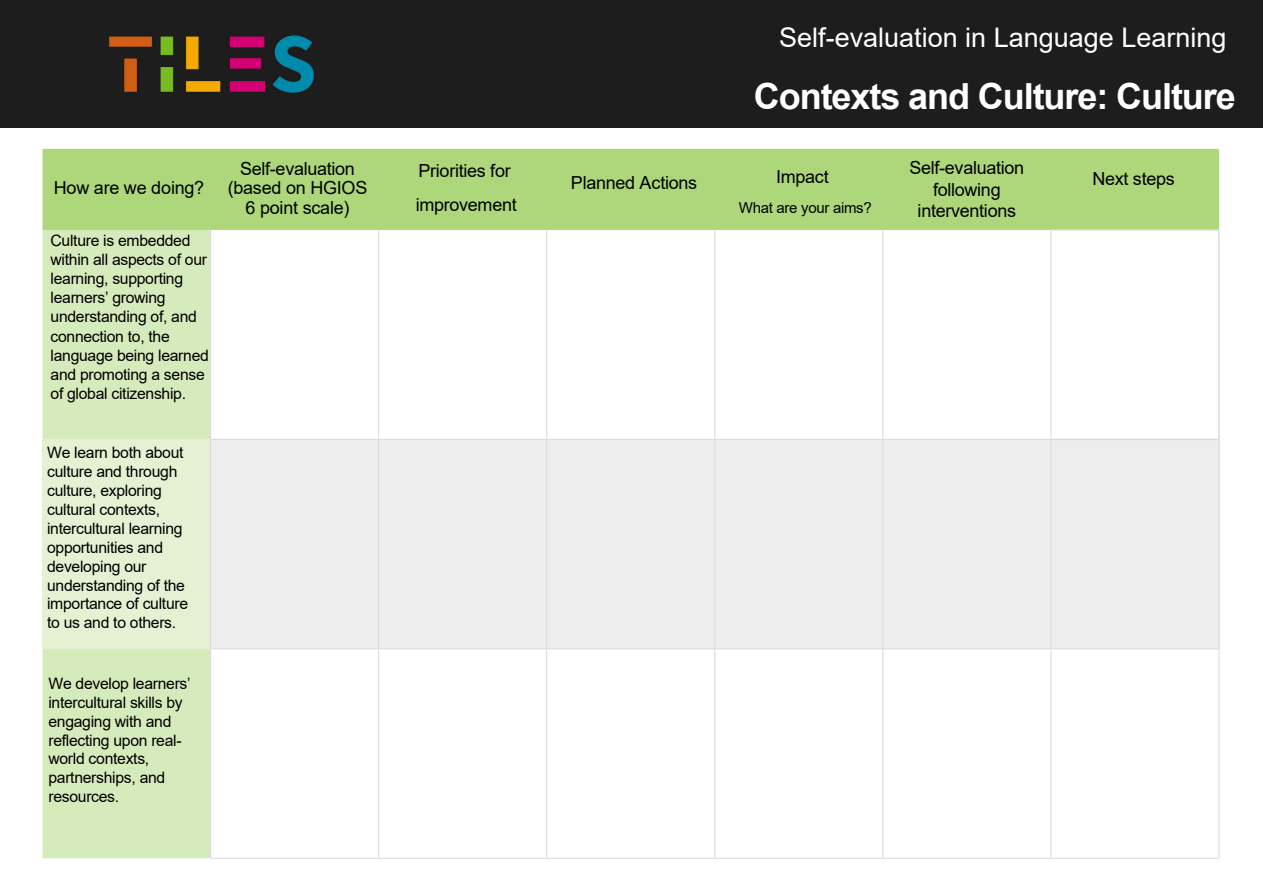
<style>
.page{position:relative;width:1263px;height:893px;background:#fff}
.page>*{position:absolute;margin:0;border:0;box-sizing:border-box;transform-origin:0 0}
.t1{font:700 36px "Arial";letter-spacing:-.03em;color:#fff}
.t2{font:27px "Arial";color:#fff}
.Paragraph_Style_1{font:18px/19.8px "Arial";letter-spacing:-.015em;color:#000;text-align:center}
.Paragraph_Style_1-2{font:15.75px/18.9px "Arial";letter-spacing:-.02em;color:#000}
.t3{font:15px "Arial";letter-spacing:-.02em;color:#000}
</style>
<div class="page">
<div style="left:0;top:0;width:1263px;height:128px;background:#1d1d1d"></div>
<img style="left:109px;top:35px;width:205px;height:58px">
<div style="left:43px;top:149px;width:1176px;height:81px;background:#add77a"></div>
<div style="left:43px;top:230px;width:167px;height:628px;background:#d6ebbc"></div>
<div style="left:43px;top:439px;width:168px;height:210px;background:#e4f1d3"></div>
<div style="left:211px;top:440px;width:1007px;height:208px;background:#ededed"></div>
<hr style="left:210px;top:230px;width:1px;height:209px;background:#dadada">
<hr style="left:378px;top:230px;width:1px;height:209px;background:#dadada">
<hr style="left:546px;top:230px;width:1px;height:209px;background:#dadada">
<hr style="left:714px;top:230px;width:1px;height:209px;background:#dadada">
<hr style="left:882px;top:230px;width:1px;height:209px;background:#dadada">
<hr style="left:210px;top:439px;width:169px;height:1px;background:#dadada">
<hr style="left:210px;top:440px;width:1px;height:208px;background:#dadada">
<hr style="left:379px;top:439px;width:168px;height:1px;background:#dadada">
<hr style="left:378px;top:440px;width:1px;height:208px;background:#dadada">
<hr style="left:547px;top:439px;width:168px;height:1px;background:#dadada">
<hr style="left:546px;top:440px;width:1px;height:208px;background:#dadada">
<hr style="left:715px;top:439px;width:168px;height:1px;background:#dadada">
<hr style="left:714px;top:440px;width:1px;height:208px;background:#dadada">
<hr style="left:883px;top:439px;width:168px;height:1px;background:#dadada">
<hr style="left:882px;top:440px;width:1px;height:208px;background:#dadada">
<hr style="left:1050px;top:229px;width:170px;height:2px;background:#dadada">
<hr style="left:1218px;top:231px;width:2px;height:208px;background:#dadada">
<hr style="left:1051px;top:439px;width:169px;height:1px;background:#dadada">
<hr style="left:1218px;top:440px;width:2px;height:208px;background:#dadada">
<hr style="left:1050px;top:231px;width:1px;height:208px;background:#dadada">
<hr style="left:1050px;top:440px;width:1px;height:208px;background:#dadada">
<hr style="left:1051px;top:858px;width:168px;height:1px;background:#dadada">
<hr style="left:378px;top:649px;width:1px;height:209px;background:#dadada">
<hr style="left:546px;top:649px;width:1px;height:209px;background:#dadada">
<hr style="left:714px;top:649px;width:1px;height:209px;background:#dadada">
<hr style="left:882px;top:649px;width:1px;height:209px;background:#dadada">
<hr style="left:1051px;top:648px;width:168px;height:1px;background:#dadada">
<hr style="left:1218px;top:649px;width:1px;height:209px;background:#dadada">
<hr style="left:210px;top:648px;width:169px;height:1px;background:#dadada">
<hr style="left:210px;top:649px;width:1px;height:209px;background:#dadada">
<hr style="left:379px;top:648px;width:168px;height:1px;background:#dadada">
<hr style="left:547px;top:648px;width:168px;height:1px;background:#dadada">
<hr style="left:715px;top:648px;width:168px;height:1px;background:#dadada">
<hr style="left:883px;top:648px;width:168px;height:1px;background:#dadada">
<hr style="left:1050px;top:649px;width:1px;height:209px;background:#dadada">
<hr style="left:210px;top:858px;width:169px;height:1px;background:#dadada">
<hr style="left:379px;top:858px;width:168px;height:1px;background:#dadada">
<hr style="left:547px;top:858px;width:168px;height:1px;background:#dadada">
<hr style="left:715px;top:858px;width:168px;height:1px;background:#dadada">
<hr style="left:883px;top:858px;width:168px;height:1px;background:#dadada">
<p class="Paragraph_Style_1" style="left:54px;top:177px;width:152px">How are we doing?</p>
<p class="Paragraph_Style_1-2" style="left:51px;top:231px;width:160px">Culture is embedded within all aspects of our learning, supporting learners’ growing understanding of, and connection to, the language being learned and promoting a sense of global citizenship.</p>
<p class="Paragraph_Style_1-2" style="left:47px;top:443px;width:143px">We learn both about culture and through culture, exploring cultural contexts, intercultural learning opportunities and developing our understanding of the importance of culture to us and to others.</p>
<p class="Paragraph_Style_1-2" style="left:48px;top:674px;width:144px">We develop learners’ intercultural skills by engaging with and reflecting upon real&shy;world contexts, partnerships, and resources.</p>
<p class="Paragraph_Style_1" style="left:228px;top:158px;width:141px">Self-evaluation (based on HGIOS<br>6 point scale)</p>
<p class="Paragraph_Style_1" style="left:416px;top:154px;width:103px;line-height:34.2px;text-align:left">Priorities for improvement</p>
<p class="t2" style="left:779px;top:19px;width:449px">Self-evaluation in Language Learning</p>
<p class="t1" style="left:754px;top:71px;width:483px">Contexts and Culture: Culture</p>
<p class="Paragraph_Style_1" style="left:571px;top:173px;width:128px">Planned Actions</p>
<p class="Paragraph_Style_1" style="left:776px;top:167px;width:54px">Impact</p>
<p class="Paragraph_Style_1" style="left:909px;top:157px;width:116px;line-height:21.6px">Self-evaluation following interventions</p>
<p class="Paragraph_Style_1" style="left:1092px;top:168px;width:84px">Next steps</p>
<p class="t3" style="left:739px;top:198px;width:134px">What are your aims?</p>
</div>
